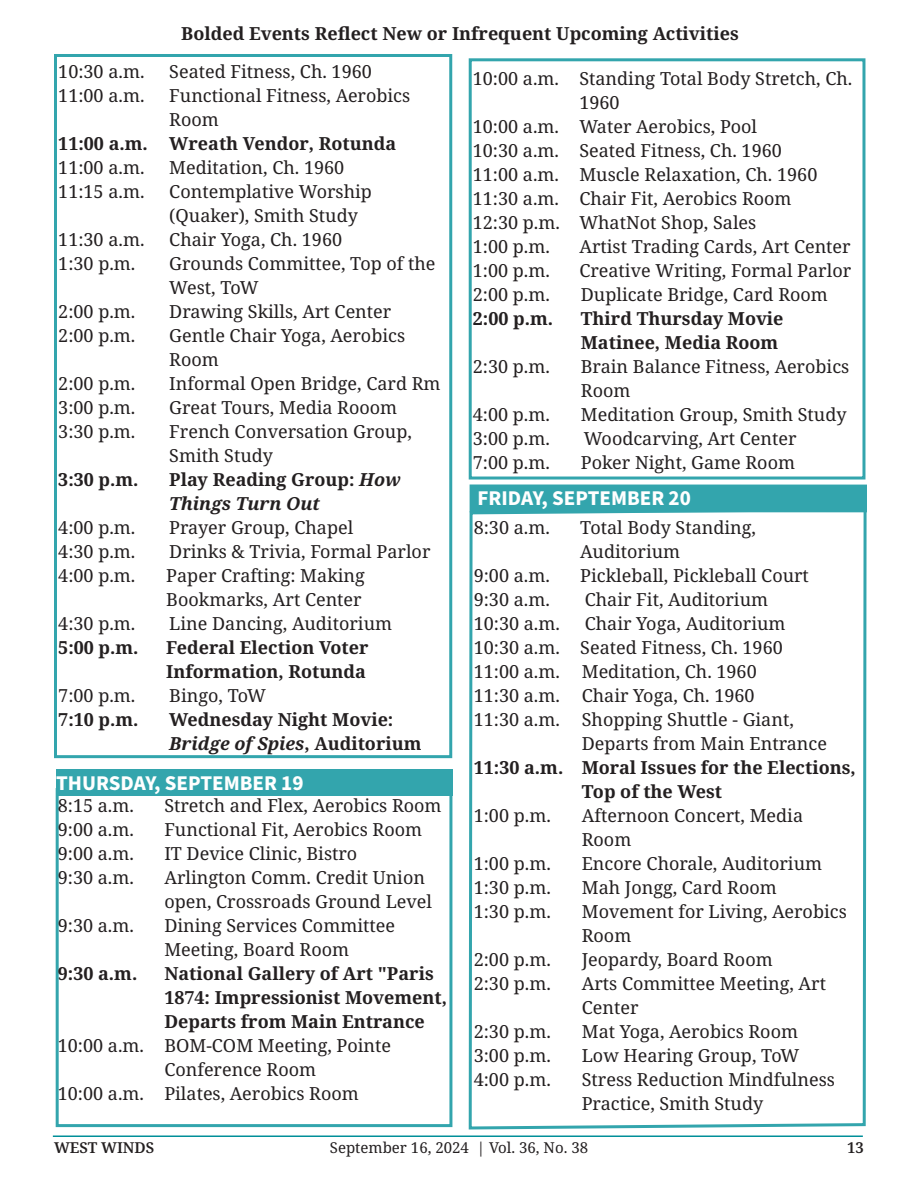
<style>
.page{position:relative;width:918px;height:1188px;background:#fff}
.page>*{position:absolute;margin:0;border:0;box-sizing:border-box;transform-origin:0 0}
.t1{font:700 21px "Source Sans Pro";letter-spacing:-.005em;color:#fff}
.t2{font:18px/24px "Noto Serif";color:#231f20}
.t3{font:700 18px/24px "Noto Serif";color:#231f20}
.t4{font:15px "Noto Serif";color:#231f20}
.t5{font:600 15px "Noto Serif";color:#231f20}
.s1{font-style:italic}
</style>
<div class="page">
<div style="left:470px;top:485px;width:397px;height:27px;background:#33a5ad"></div>
<svg style="left:468px;top:507px;width:399px;height:623px"></svg>
<div style="left:56px;top:788px;width:396px;height:339px;border:3px solid #33a5ad"></div>
<div style="left:56px;top:769px;width:396px;height:27px;background:#33a5ad"></div>
<div style="left:469px;top:58px;width:396px;height:422px;border:3px solid #33a5ad"></div>
<div style="left:54px;top:54px;width:398px;height:704px;border:3px solid #33a5ad"></div>
<hr style="left:53px;top:1136px;width:810px;height:1px;background:#008f99">
<p class="t3" style="left:181px;top:22px;width:559px">Bolded Events Reflect New or Infrequent Upcoming Activities</p>
<p class="t2" style="left:58px;top:60px;width:88px">10:30 a.m.</p>
<p class="t2" style="left:169px;top:60px;width:204px">Seated Fitness, Ch. 1960</p>
<p class="t2" style="left:58px;top:84px;width:88px">11:00 a.m.</p>
<p class="t2" style="left:169px;top:84px;width:242px">Functional Fitness, Aerobics<br>Room</p>
<p class="t3" style="left:58px;top:132px;width:340px">11:00 a.m. Wreath Vendor, Rotunda</p>
<p class="t2" style="left:58px;top:156px;width:88px">11:00 a.m.</p>
<p class="t2" style="left:169px;top:156px;width:176px">Meditation, Ch. 1960</p>
<p class="t2" style="left:58px;top:180px;width:88px">11:15 a.m.</p>
<p class="t2" style="left:169px;top:180px;width:204px">Contemplative Worship (Quaker), Smith Study</p>
<p class="t2" style="left:58px;top:228px;width:88px">11:30 a.m.</p>
<p class="t2" style="left:169px;top:228px;width:174px">Chair Yoga, Ch. 1960</p>
<p class="t2" style="left:58px;top:252px;width:79px">1:30 p.m.</p>
<p class="t2" style="left:169px;top:252px;width:268px">Grounds Committee, Top of the<br>West, ToW</p>
<p class="t2" style="left:58px;top:300px;width:79px">2:00 p.m.</p>
<p class="t2" style="left:169px;top:300px;width:224px">Drawing Skills, Art Center</p>
<p class="t2" style="left:58px;top:324px;width:79px">2:00 p.m.</p>
<p class="t2" style="left:169px;top:324px;width:237px">Gentle Chair Yoga, Aerobics<br>Room</p>
<p class="t2" style="left:58px;top:372px;width:79px">2:00 p.m.</p>
<p class="t2" style="left:169px;top:372px;width:273px">Informal Open Bridge, Card Rm</p>
<p class="t2" style="left:58px;top:396px;width:79px">3:00 p.m.</p>
<p class="t2" style="left:169px;top:396px;width:229px">Great Tours, Media Rooom</p>
<p class="t2" style="left:58px;top:420px;width:79px">3:30 p.m.</p>
<p class="t2" style="left:169px;top:420px;width:244px">French Conversation Group,<br>Smith Study</p>
<p class="t3" style="left:58px;top:468px;width:82px">3:30 p.m.</p>
<p class="t3" style="left:169px;top:468px;width:233px">Play Reading Group: <span class="s1">How<br>Things Turn Out</span></p>
<p class="t2" style="left:58px;top:516px;width:79px">4:00 p.m.</p>
<p class="t2" style="left:169px;top:516px;width:185px">Prayer Group, Chapel</p>
<p class="t2" style="left:58px;top:540px;width:79px">4:30 p.m.</p>
<p class="t2" style="left:169px;top:540px;width:263px">Drinks &amp; Trivia, Formal Parlor</p>
<p class="t2" style="left:58px;top:564px;width:79px">4:00 p.m.</p>
<p class="t2" style="left:166px;top:564px;width:200px">Paper Crafting: Making<br>Bookmarks, Art Center</p>
<p class="t2" style="left:58px;top:612px;width:79px">4:30 p.m.</p>
<p class="t2" style="left:169px;top:612px;width:224px">Line Dancing, Auditorium</p>
<p class="t3" style="left:58px;top:636px;width:82px">5:00 p.m.</p>
<p class="t3" style="left:166px;top:636px;width:204px">Federal Election Voter<br>Information, Rotunda</p>
<p class="t2" style="left:58px;top:684px;width:79px">7:00 p.m.</p>
<p class="t2" style="left:169px;top:684px;width:98px">Bingo, ToW</p>
<p class="t3" style="left:58px;top:708px;width:82px">7:10 p.m.</p>
<p class="t3" style="left:169px;top:708px;width:254px">Wednesday Night Movie:<br><span class="s1">Bridge of Spies</span>, Auditorium</p>
<p class="t1" style="left:56px;top:768px;width:249px">THURSDAY, SEPTEMBER 19</p>
<p class="t2" style="left:58px;top:794px;width:78px">8:15 a.m.</p>
<p class="t2" style="left:164px;top:794px;width:279px">Stretch and Flex, Aerobics Room</p>
<p class="t2" style="left:58px;top:818px;width:78px">9:00 a.m.</p>
<p class="t2" style="left:164px;top:818px;width:259px">Functional Fit, Aerobics Room</p>
<p class="t2" style="left:58px;top:842px;width:78px">9:00 a.m.</p>
<p class="t2" style="left:164px;top:842px;width:195px">IT Device Clinic, Bistro</p>
<p class="t2" style="left:58px;top:866px;width:78px">9:30 a.m.</p>
<p class="t2" style="left:164px;top:866px;width:269px">Arlington Comm. Credit Union open, Crossroads Ground Level</p>
<p class="t2" style="left:58px;top:914px;width:78px">9:30 a.m.</p>
<p class="t2" style="left:164px;top:914px;width:232px">Dining Services Committee<br>Meeting, Board Room</p>
<p class="t3" style="left:58px;top:962px;width:81px">9:30 a.m.</p>
<p class="t3" style="left:164px;top:962px;width:284px">National Gallery of Art "Paris<br>1874: Impressionist Movement,<br>Departs from Main Entrance</p>
<p class="t2" style="left:164px;top:1034px;width:228px;text-indent:-106px">10:00 a.m. BOM-COM Meeting, Pointe<br>Conference Room</p>
<p class="t2" style="left:58px;top:1082px;width:302px">10:00 a.m. Pilates, Aerobics Room</p>
<p class="t2" style="left:579px;top:67px;width:274px;text-indent:-106px">10:00 a.m. Standing Total Body Stretch, Ch.<br>1960</p>
<p class="t2" style="left:473px;top:115px;width:286px">10:00 a.m. Water Aerobics, Pool</p>
<p class="t2" style="left:473px;top:139px;width:311px">10:30 a.m. Seated Fitness, Ch. 1960</p>
<p class="t2" style="left:473px;top:163px;width:346px">11:00 a.m. Muscle Relaxation, Ch. 1960</p>
<p class="t2" style="left:473px;top:187px;width:320px">11:30 a.m. Chair Fit, Aerobics Room</p>
<p class="t2" style="left:473px;top:211px;width:285px">12:30 p.m. WhatNot Shop, Sales</p>
<p class="t2" style="left:473px;top:235px;width:79px">1:00 p.m.</p>
<p class="t2" style="left:579px;top:235px;width:273px">Artist Trading Cards, Art Center</p>
<p class="t2" style="left:473px;top:259px;width:79px">1:00 p.m.</p>
<p class="t2" style="left:579px;top:259px;width:273px">Creative Writing, Formal Parlor</p>
<p class="t2" style="left:473px;top:283px;width:79px">2:00 p.m.</p>
<p class="t2" style="left:581px;top:283px;width:249px">Duplicate Bridge, Card Room</p>
<p class="t3" style="left:473px;top:307px;width:82px">2:00 p.m.</p>
<p class="t3" style="left:581px;top:307px;width:204px">Third Thursday Movie<br>Matinee, Media Room</p>
<p class="t2" style="left:473px;top:355px;width:79px">2:30 p.m.</p>
<p class="t2" style="left:581px;top:355px;width:270px">Brain Balance Fitness, Aerobics<br>Room</p>
<p class="t2" style="left:473px;top:403px;width:79px">4:00 p.m.</p>
<p class="t2" style="left:581px;top:403px;width:267px">Meditation Group, Smith Study</p>
<p class="t2" style="left:473px;top:427px;width:79px">3:00 p.m.</p>
<p class="t2" style="left:584px;top:427px;width:214px">Woodcarving, Art Center</p>
<p class="t2" style="left:473px;top:451px;width:79px">7:00 p.m.</p>
<p class="t2" style="left:581px;top:451px;width:216px">Poker Night, Game Room</p>
<p class="t1" style="left:477px;top:484px;width:215px">FRIDAY, SEPTEMBER 20</p>
<p class="t2" style="left:474px;top:516px;width:78px">8:30 a.m.</p>
<p class="t2" style="left:580px;top:516px;width:177px">Total Body Standing,<br>Auditorium</p>
<p class="t2" style="left:474px;top:564px;width:78px">9:00 a.m.</p>
<p class="t2" style="left:580px;top:564px;width:230px">Pickleball, Pickleball Court</p>
<p class="t2" style="left:474px;top:588px;width:78px">9:30 a.m.</p>
<p class="t2" style="left:585px;top:588px;width:185px">Chair Fit, Auditorium</p>
<p class="t2" style="left:474px;top:612px;width:88px">10:30 a.m.</p>
<p class="t2" style="left:585px;top:612px;width:202px">Chair Yoga, Auditorium</p>
<p class="t2" style="left:474px;top:636px;width:311px">10:30 a.m. Seated Fitness, Ch. 1960</p>
<p class="t2" style="left:474px;top:660px;width:284px">11:00 a.m. Meditation, Ch. 1960</p>
<p class="t2" style="left:474px;top:684px;width:282px">11:30 a.m. Chair Yoga, Ch. 1960</p>
<p class="t2" style="left:582px;top:708px;width:247px;text-indent:-108px">11:30 a.m. Shopping Shuttle - Giant,<br>Departs from Main Entrance</p>
<p class="t3" style="left:582px;top:756px;width:276px;text-indent:-108px">11:30 a.m. Moral Issues for the Elections,<br>Top of the West</p>
<p class="t2" style="left:474px;top:804px;width:79px">1:00 p.m.</p>
<p class="t2" style="left:582px;top:804px;width:223px">Afternoon Concert, Media<br>Room</p>
<p class="t2" style="left:474px;top:852px;width:79px">1:00 p.m.</p>
<p class="t2" style="left:582px;top:852px;width:242px">Encore Chorale, Auditorium</p>
<p class="t2" style="left:474px;top:876px;width:79px">1:30 p.m.</p>
<p class="t2" style="left:582px;top:876px;width:197px">Mah Jongg, Card Room</p>
<p class="t2" style="left:474px;top:900px;width:79px">1:30 p.m.</p>
<p class="t2" style="left:582px;top:900px;width:267px">Movement for Living, Aerobics<br>Room</p>
<p class="t2" style="left:474px;top:948px;width:79px">2:00 p.m.</p>
<p class="t2" style="left:582px;top:948px;width:192px">Jeopardy, Board Room</p>
<p class="t2" style="left:474px;top:972px;width:79px">2:30 p.m.</p>
<p class="t2" style="left:582px;top:972px;width:246px">Arts Committee Meeting, Art<br>Center</p>
<p class="t2" style="left:474px;top:1020px;width:79px">2:30 p.m.</p>
<p class="t2" style="left:582px;top:1020px;width:218px">Mat Yoga, Aerobics Room</p>
<p class="t2" style="left:474px;top:1044px;width:79px">3:00 p.m.</p>
<p class="t2" style="left:582px;top:1044px;width:219px">Low Hearing Group, ToW</p>
<p class="t2" style="left:474px;top:1068px;width:79px">4:00 p.m.</p>
<p class="t2" style="left:582px;top:1068px;width:255px">Stress Reduction Mindfulness<br>Practice, Smith Study</p>
<p class="t5" style="left:54px;top:1137px;width:102px">WEST WINDS</p>
<p class="t4" style="left:330px;top:1137px;width:260px">September 16, 2024 | Vol. 36, No. 38</p>
<p class="t5" style="left:847px;top:1137px;width:18px">13</p>
</div>
